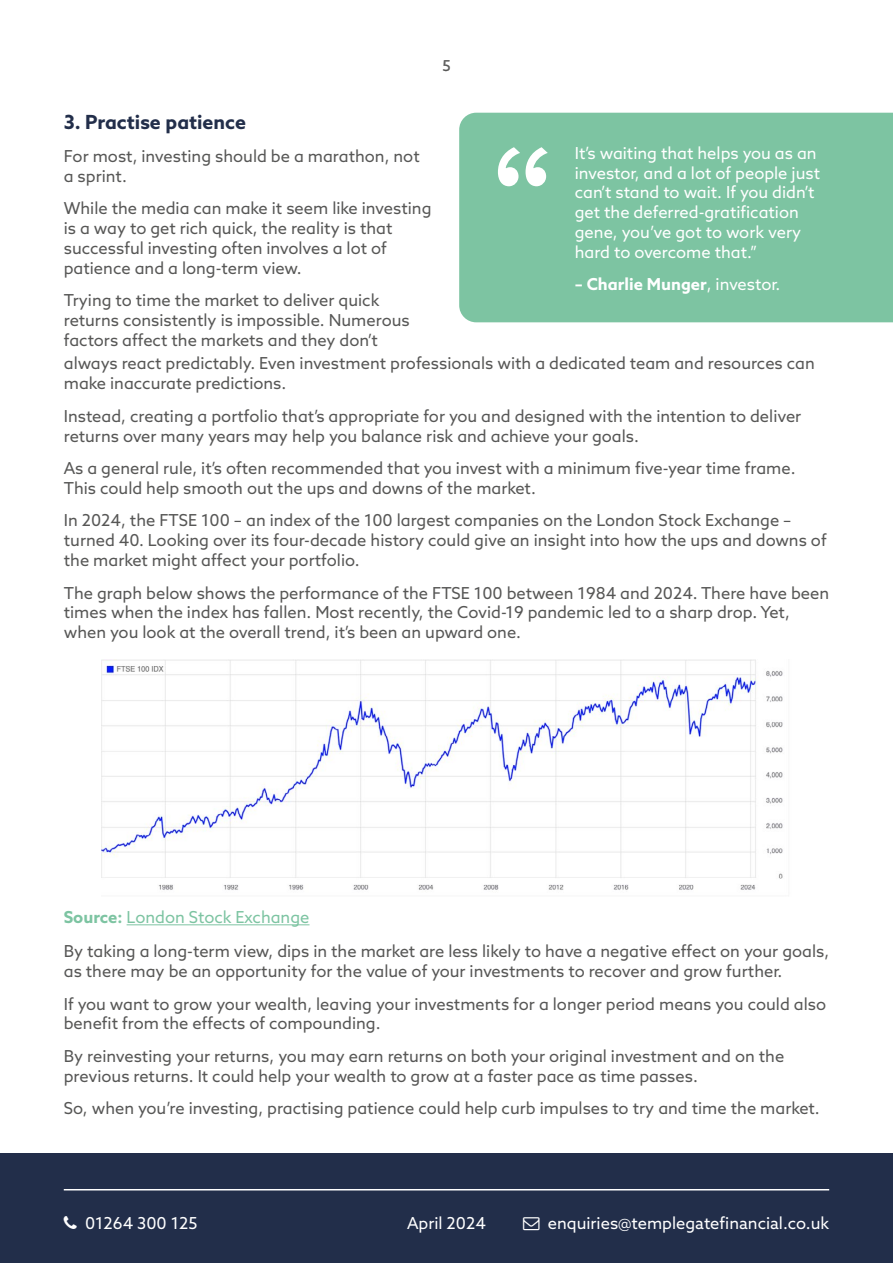
<style>
.page{position:relative;width:893px;height:1263px;background:#fff}
.page>*{position:absolute;margin:0;border:0;box-sizing:border-box;transform-origin:0 0}
.t1{font:147px "Work Sans";color:#fff}
.t2{font:700 19.5px "Azo Sans";color:#222e4a}
.t3{font:16.5px/19.8px "Azo Sans";color:#575756}
.t4{font:16.5px/19.8px "Azo Sans";color:#fff}
.t5{font:700 16.5px "Azo Sans";color:#fff}
.t6{font:15px "Azo Sans";color:#575756}
.s1{font-weight:400}
.s2{font-weight:700;color:#7dc4a2}
.s3{color:#7dc4a2}
</style>
<div class="page">
<div style="left:0;top:1153px;width:893px;height:110px;background:#222e4a"></div>
<hr style="left:64px;top:1189px;width:765px;height:1px;background:#fff">
<div style="left:459px;top:113px;width:434px;height:209px;background:#7dc4a2"></div>
<img style="left:102px;top:659px;width:681px;height:231px">
<hr style="left:127px;top:924px;width:182px;height:1px;background:#7dc4a2">
<p class="t6" style="left:442px;top:56px;width:10px">5</p>
<p class="t2" style="left:64px;top:109px;width:184px">3. Practise patience</p>
<p class="t3" style="left:64px;top:146px;width:357px">For most, investing should be a marathon, not a sprint.</p>
<p class="t3" style="left:64px;top:198px;width:369px">While the media can make it seem like investing is a way to get rich quick, the reality is that successful investing often involves a lot of patience and a long-term view.</p>
<p class="t3" style="left:64px;top:290px;width:347px">Trying to time the market to deliver quick returns consistently is impossible. Numerous factors affect the markets and they don’t</p>
<h1 class="t1" style="left:490px;top:113px;width:67px">“</h1>
<p class="t4" style="left:575px;top:143px;width:247px">It’s waiting that helps you as an investor, and a lot of people just can’t stand to wait. If you didn’t get the deferred-gratification gene, you’ve got to work very hard to overcome that.”</p>
<p class="t5" style="left:575px;top:274px;width:207px">– Charlie Munger<span class="s1">, investor.</span></p>
<p class="t3" style="left:64px;top:353px;width:753px">always react predictably. Even investment professionals with a dedicated team and resources can make inaccurate predictions.</p>
<p class="t3" style="left:64px;top:406px;width:739px">Instead, creating a portfolio that’s appropriate for you and designed with the intention to deliver returns over many years may help you balance risk and achieve your goals.</p>
<p class="t3" style="left:64px;top:458px;width:733px">As a general rule, it’s often recommended that you invest with a minimum five-year time frame.<br>This could help smooth out the ups and downs of the market.</p>
<p class="t3" style="left:64px;top:510px;width:764px">In 2024, the FTSE 100 – an index of the 100 largest companies on the London Stock Exchange – turned 40. Looking over its four-decade history could give an insight into how the ups and downs of the market might affect your portfolio.</p>
<p class="t3" style="left:64px;top:583px;width:767px">The graph below shows the performance of the FTSE 100 between 1984 and 2024. There have been times when the index has fallen. Most recently, the Covid-19 pandemic led to a sharp drop. Yet, when you look at the overall trend, it’s been an upward one.</p>
<p class="t3" style="left:64px;top:899px;width:767px;line-height:34.3px"><span class="s2">Source:</span> <span class="s3">London Stock Exchange<br></span>By taking a long-term view, dips in the market are less likely to have a negative effect on your goals,</p>
<p class="t3" style="left:64px;top:954px;width:764px;line-height:32.5px">as there may be an opportunity for the value of your investments to recover and grow further.<br>If you want to grow your wealth, leaving your investments for a longer period means you could also</p>
<p class="t3" style="left:64px;top:1007px;width:722px;line-height:32.5px">benefit from the effects of compounding.<br>By reinvesting your returns, you may earn returns on both your original investment and on the</p>
<p class="t3" style="left:64px;top:1059px;width:757px;line-height:32.5px">previous returns. It could help your wealth to grow at a faster pace as time passes.<br>So, when you’re investing, practising patience could help curb impulses to try and time the market.</p>
<p class="t4" style="left:85px;top:1213px;width:114px">01264 300 125</p>
<p class="t4" style="left:548px;top:1213px;width:283px">enquiries@templegatefinancial.co.uk</p>
<p class="t4" style="left:407px;top:1213px;width:80px">April 2024</p>
</div>
